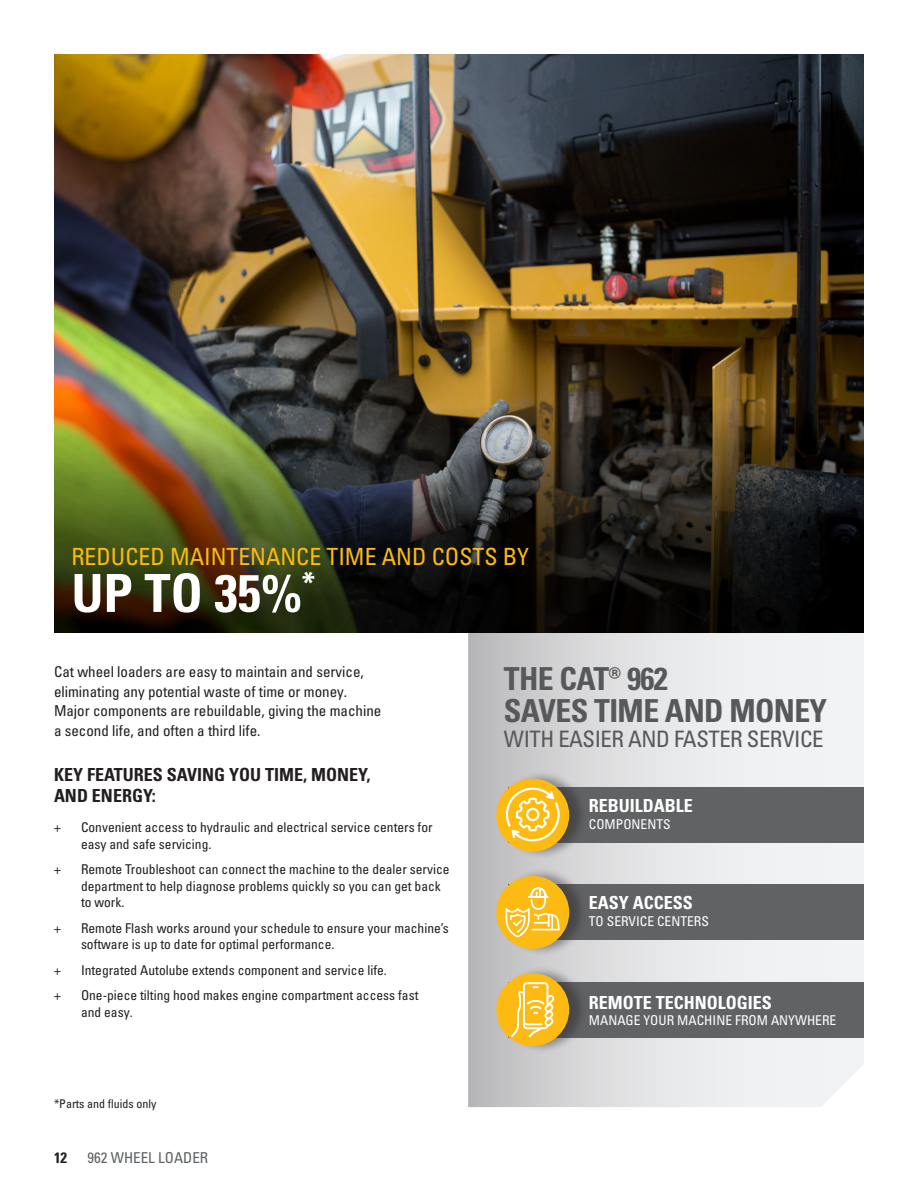
<style>
.page{position:relative;width:918px;height:1188px;background:#fff}
.page>*{position:absolute;margin:0;border:0;box-sizing:border-box;transform-origin:0 0}
.Headline_large_white{font:52.5px "Univers LTCYR 67 Bold Cond";color:#fff}
.t1{font:31.65px "Univers LTCYR 67 Bold Cond";letter-spacing:-.02em;color:#57585a}
.Subhead_small_yellow{font:condensed 23.7px "Univers LTCYR 57";color:#fcba13}
.t2{font:condensed 22.65px "Univers LTCYR 57";letter-spacing:-.02em;color:#57585a}
.Headline_small_black{font:18px/21.6px "Univers LTCYR 67 Bold Cond";color:#231f20}
.t3{font:18px "Univers LTCYR 67 Bold Cond";color:#fff}
.Body_copy{font:condensed 15px/19.5px "Univers LTCYR 57";color:#231f20}
.t4{font:condensed 15px "Univers LTCYR 57";color:#5d6163}
.t5{font:15px "Univers LTCYR 67 Bold Cond";color:#231f20}
.t6{font:condensed 13.5px/16.5px "Univers LTCYR 57";color:#231f20}
.t7{font:condensed 13.5px "Univers LTCYR 57";color:#fff}
.Body_copy-2{font:condensed 12px "Univers LTCYR 57";color:#231f20}
</style>
<div class="page">
<svg style="left:468px;top:633px;width:396px;height:474px"></svg>
<div style="left:508px;top:788px;width:356px;height:55px;background:#616264"></div>
<div style="left:499px;top:770px;width:89px;height:90px;background:#231f20;opacity:.41"></div>
<div style="left:496px;top:779px;width:73px;height:73px;background:#fcba13;border-radius:50%"></div>
<svg style="left:505px;top:783px;width:56px;height:63px"></svg>
<div style="left:508px;top:885px;width:356px;height:55px;background:#616264"></div>
<div style="left:499px;top:868px;width:89px;height:89px;background:#231f20;opacity:.41"></div>
<div style="left:496px;top:876px;width:73px;height:73px;background:#fcba13;border-radius:50%"></div>
<svg style="left:506px;top:887px;width:54px;height:50px"></svg>
<div style="left:508px;top:982px;width:356px;height:55px;background:#616264"></div>
<div style="left:499px;top:965px;width:89px;height:89px;background:#231f20;opacity:.41"></div>
<div style="left:496px;top:973px;width:73px;height:73px;background:#fcba13;border-radius:50%"></div>
<svg style="left:511px;top:982px;width:43px;height:55px"></svg>
<img style="left:54px;top:54px;width:810px;height:579px">
<p class="Subhead_small_yellow" style="left:71px;top:542px;width:459px">REDUCED MAINTENANCE TIME AND COSTS BY</p>
<p class="Headline_large_white" style="left:71px;top:561px;width:245px">UP TO 35%<sup>*</sup></p>
<p class="Body_copy" style="left:54px;top:662px;width:329px">Cat wheel loaders are easy to maintain and service, eliminating any potential waste of time or money.<br>Major components are rebuildable, giving the machine a second life, and often a third life.</p>
<p class="Headline_small_black" style="left:54px;top:763px;width:318px">KEY FEATURES SAVING YOU TIME, MONEY,<br>AND ENERGY:</p>
<p class="t6" style="left:54px;top:819px;width:8px">+</p>
<p class="t6" style="left:81px;top:819px;width:353px">Convenient access to hydraulic and electrical service centers for easy and safe servicing.</p>
<p class="t6" style="left:54px;top:861px;width:8px">+</p>
<p class="t6" style="left:81px;top:861px;width:370px">Remote Troubleshoot can connect the machine to the dealer service department to help diagnose problems quickly so you can get back to work.</p>
<p class="t6" style="left:54px;top:919px;width:8px">+</p>
<p class="t6" style="left:81px;top:919px;width:369px">Remote Flash works around your schedule to ensure your machine’s software is up to date for optimal performance.</p>
<p class="t6" style="left:54px;top:961px;width:8px">+</p>
<p class="t6" style="left:81px;top:961px;width:307px">Integrated Autolube extends component and service life.</p>
<p class="t6" style="left:54px;top:987px;width:8px">+</p>
<p class="t6" style="left:81px;top:987px;width:339px">One-piece tilting hood makes engine compartment access fast and easy.</p>
<p class="Body_copy-2" style="left:54px;top:1096px;width:104px">*Parts and fluids only</p>
<p class="t5" style="left:54px;top:1148px;width:15px">12</p>
<p class="t4" style="left:87px;top:1148px;width:122px">962 WHEEL LOADER</p>
<p class="t1" style="left:504px;top:660px;width:166px">THE CAT® 962</p>
<p class="t1" style="left:504px;top:691px;width:325px">SAVES TIME AND MONEY</p>
<p class="t2" style="left:504px;top:725px;width:321px">WITH EASIER AND FASTER SERVICE</p>
<p class="t3" style="left:589px;top:795px;width:105px">REBUILDABLE</p>
<p class="t7" style="left:589px;top:815px;width:83px">COMPONENTS</p>
<p class="t3" style="left:589px;top:892px;width:106px">EASY ACCESS</p>
<p class="t7" style="left:589px;top:913px;width:122px">TO SERVICE CENTERS</p>
<p class="t3" style="left:589px;top:991px;width:185px">REMOTE TECHNOLOGIES</p>
<p class="t7" style="left:589px;top:1012px;width:249px">MANAGE YOUR MACHINE FROM ANYWHERE</p>
</div>
